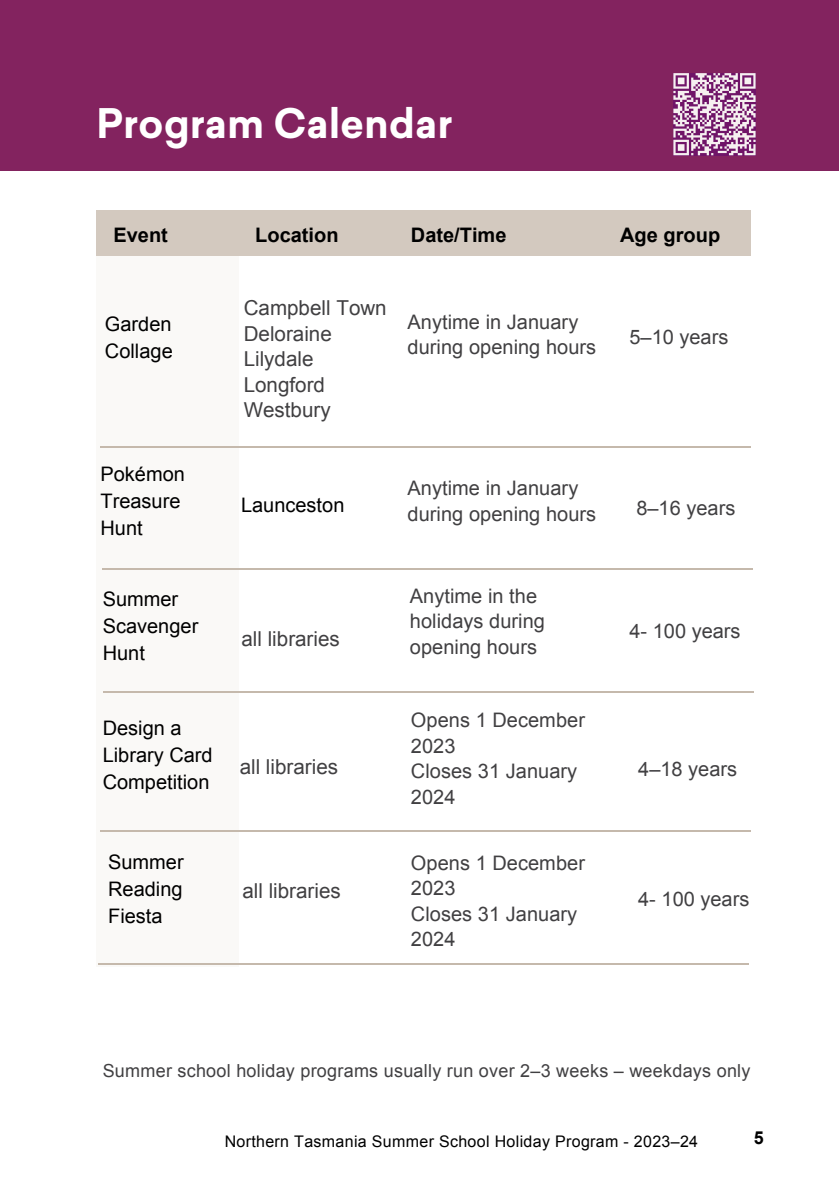
<style>
.page{position:relative;width:839px;height:1191px;background:#fff}
.page>*{position:absolute;margin:0;border:0;box-sizing:border-box;transform-origin:0 0}
.t1{font:700 40px "Sailec";color:#fff}
.t2{font:20.6px "Arial";color:#414042}
.t3{font:20px/25.6px "Arial";color:#414042}
.t4{font:20px/27px "Arial";color:#000}
.t5{font:700 20px "Arial";color:#000}
.t6{font:18px "Arial";letter-spacing:.015em;color:#414042}
.t7{font:700 18px "Arial";color:#000}
.t8{font:16px "Arial";letter-spacing:.02em;color:#000}
</style>
<div class="page">
<div style="left:0;top:0;width:838px;height:170px;background:#83235f"></div>
<div style="left:96px;top:211px;width:655px;height:45px;background:#d3c9bf"></div>
<div style="left:96px;top:256px;width:143px;height:711px;background:#faf9f7"></div>
<hr style="left:100px;top:446px;width:650px;height:2px;background:#c5b9ac">
<hr style="left:103px;top:568px;width:650px;height:2px;background:#c5b9ac">
<hr style="left:103px;top:691px;width:650px;height:1px;background:#c5b9ac">
<svg style="left:673px;top:73px;width:82px;height:82px"></svg>
<hr style="left:100px;top:830px;width:650px;height:2px;background:#c5b9ac">
<hr style="left:98px;top:963px;width:650px;height:2px;background:#c5b9ac">
<p class="t1" style="left:96px;top:108px;width:358px">Program Calendar</p>
<p class="t5" style="left:113px;top:224px;width:56px">Event</p>
<p class="t5" style="left:255px;top:224px;width:85px">Location</p>
<p class="t5" style="left:411px;top:224px;width:97px">Date/Time</p>
<p class="t5" style="left:620px;top:224px;width:101px">Age group</p>
<p class="t4" style="left:105px;top:310px;width:69px">Garden<br>Collage</p>
<p class="t4" style="left:100px;top:460px;width:86px">Pokémon<br>Treasure<br>Hunt</p>
<p class="t4" style="left:103px;top:586px;width:97px">Summer<br>Scavenger<br>Hunt</p>
<p class="t4" style="left:103px;top:715px;width:111px">Design a<br>Library Card<br>Competition</p>
<p class="t4" style="left:108px;top:848px;width:77px;text-align:justify">Summer Reading Fiesta</p>
<p class="t2" style="left:244px;top:296px;width:144px">Campbell Town</p>
<p class="t2" style="left:244px;top:322px;width:90px">Deloraine</p>
<p class="t2" style="left:244px;top:347px;width:71px">Lilydale</p>
<p class="t2" style="left:244px;top:373px;width:83px">Longford</p>
<p class="t2" style="left:244px;top:398px;width:88px">Westbury</p>
<p class="t3" style="left:407px;top:309px;width:190px">Anytime in January during opening hours</p>
<p class="t4" style="left:241px;top:491px;width:105px">Launceston</p>
<p class="t3" style="left:407px;top:475px;width:190px">Anytime in January during opening hours</p>
<p class="t2" style="left:241px;top:627px;width:100px">all libraries</p>
<p class="t2" style="left:240px;top:755px;width:100px">all libraries</p>
<p class="t2" style="left:242px;top:879px;width:100px">all libraries</p>
<p class="t3" style="left:410px;top:583px;width:137px">Anytime in the holidays during opening hours</p>
<p class="t3" style="left:411px;top:708px;width:175px">Opens 1 December<br>2023</p>
<p class="t3" style="left:411px;top:759px;width:168px">Closes 31 January<br>2024</p>
<p class="t3" style="left:411px;top:850px;width:175px">Opens 1 December<br>2023</p>
<p class="t3" style="left:411px;top:901px;width:168px">Closes 31 January<br>2024</p>
<p class="t3" style="left:629px;top:325px;width:100px">5–10 years</p>
<p class="t3" style="left:636px;top:495px;width:100px">8–16 years</p>
<p class="t3" style="left:629px;top:619px;width:113px">4- 100 years</p>
<p class="t3" style="left:638px;top:757px;width:100px">4–18 years</p>
<p class="t3" style="left:638px;top:886px;width:113px">4- 100 years</p>
<p class="t6" style="left:103px;top:1060px;width:649px">Summer school holiday programs usually run over 2–3 weeks – weekdays only</p>
<p class="t8" style="left:225px;top:1133px;width:475px">Northern Tasmania Summer School Holiday Program - 2023–24</p>
<p class="t7" style="left:753px;top:1128px;width:11px">5</p>
</div>
